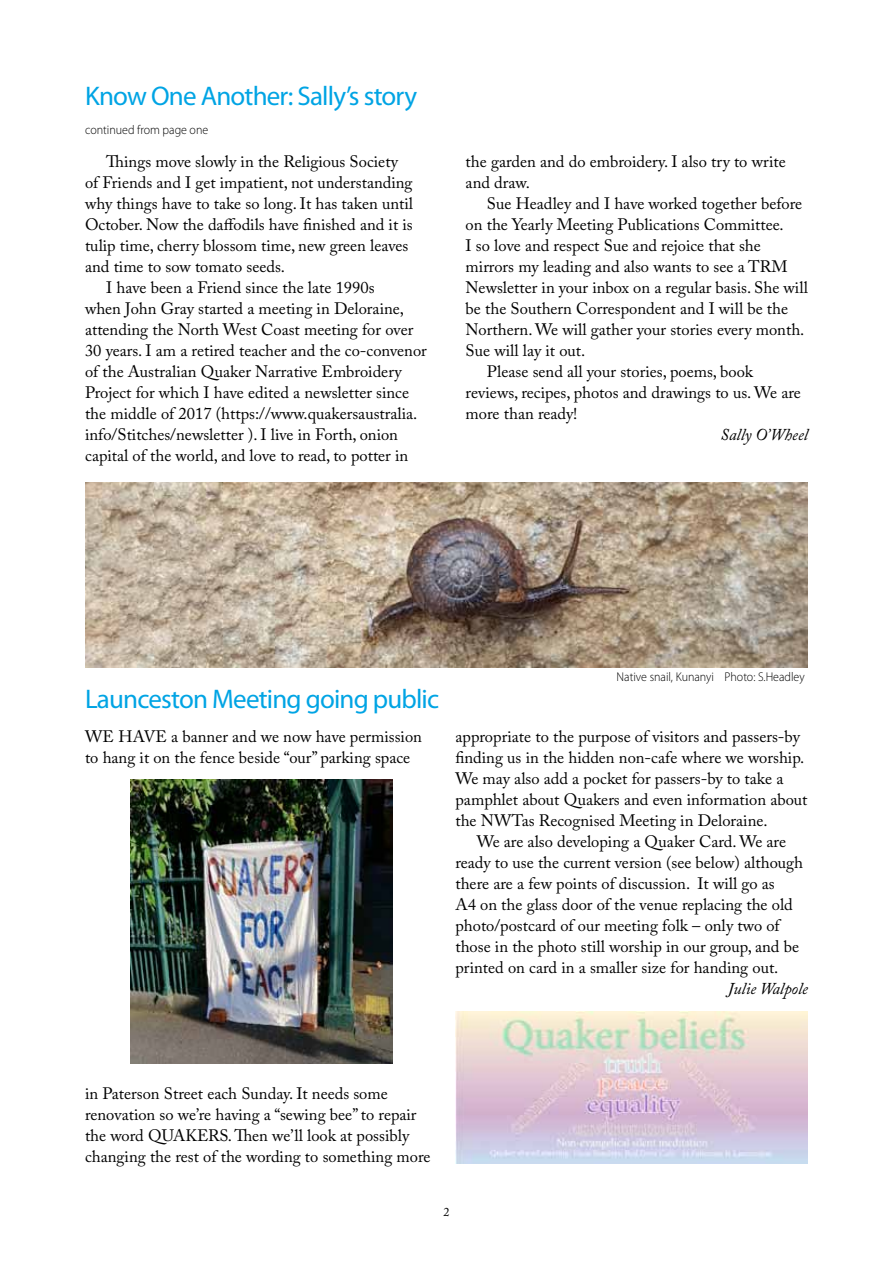
<style>
.page{position:relative;width:893px;height:1263px;background:#fff}
.page>*{position:absolute;margin:0;border:0;box-sizing:border-box;transform-origin:0 0}
.t1{font:27px "Myriad Pro";letter-spacing:-.03em;color:#00a4e4}
.t2{font:16.5px/21px "Adobe Caslon Pro";color:#000}
.t3{font:italic 16.5px "Adobe Caslon Pro";color:#000}
.t4{font:300 12.75px "Myriad Pro";color:#000;scale:.94 1}
.t5{font:12px "Adobe Caslon Pro";color:#000}
</style>
<div class="page">
<img style="left:85px;top:483px;width:723px;height:185px">
<img style="left:130px;top:780px;width:262px;height:284px">
<img style="left:455px;top:1011px;width:353px;height:152px">
<h1 class="t1" style="left:85px;top:80px;width:333px">Know One Another: Sally’s story</h1>
<p class="t4" style="left:85px;top:122px;width:133px">continued from page one</p>
<p class="t2" style="left:106px;top:150px;width:293px">Things move slowly in the Religious Society</p>
<p class="t2" style="left:85px;top:171px;width:329px">of Friends and I get impatient, not understanding</p>
<p class="t2" style="left:85px;top:192px;width:330px">why things have to take so long. It has taken until</p>
<p class="t2" style="left:85px;top:213px;width:329px">October. Now the daffodils have finished and it is</p>
<p class="t2" style="left:85px;top:234px;width:325px">tulip time, cherry blossom time, new green leaves</p>
<p class="t2" style="left:85px;top:255px;width:201px">and time to sow tomato seeds.</p>
<p class="t2" style="left:106px;top:276px;width:270px">I have been a Friend since the late 1990s</p>
<p class="t2" style="left:85px;top:297px;width:320px">when John Gray started a meeting in Deloraine,</p>
<p class="t2" style="left:85px;top:318px;width:330px">attending the North West Coast meeting for over</p>
<p class="t2" style="left:85px;top:339px;width:343px">30 years. I am a retired teacher and the co-convenor</p>
<p class="t2" style="left:85px;top:360px;width:318px">of the Australian Quaker Narrative Embroidery</p>
<p class="t2" style="left:85px;top:381px;width:326px">Project for which I have edited a newsletter since</p>
<p class="t2" style="left:85px;top:402px;width:334px">the middle of 2017 (https://www.quakersaustralia.</p>
<p class="t2" style="left:85px;top:423px;width:314px">info/Stitches/newsletter ). I live in Forth, onion</p>
<p class="t2" style="left:85px;top:444px;width:325px">capital of the world, and love to read, to potter in</p>
<p class="t2" style="left:466px;top:150px;width:322px">the garden and do embroidery. I also try to write and draw.</p>
<p class="t2" style="left:487px;top:192px;width:317px">Sue Headley and I have worked together before</p>
<p class="t2" style="left:466px;top:214px;width:320px">on the Yearly Meeting Publications Committee.</p>
<p class="t2" style="left:466px;top:235px;width:297px">I so love and respect Sue and rejoice that she</p>
<p class="t2" style="left:466px;top:256px;width:323px">mirrors my leading and also wants to see a TRM</p>
<p class="t2" style="left:466px;top:277px;width:344px">Newsletter in your inbox on a regular basis. She will</p>
<p class="t2" style="left:466px;top:298px;width:324px">be the Southern Correspondent and I will be the</p>
<p class="t2" style="left:466px;top:319px;width:340px">Northern. We will gather your stories every month.</p>
<p class="t2" style="left:466px;top:340px;width:121px">Sue will lay it out.</p>
<p class="t2" style="left:487px;top:361px;width:268px">Please send all your stories, poems, book</p>
<p class="t2" style="left:466px;top:382px;width:337px">reviews, recipes, photos and drawings to us. We are</p>
<p class="t2" style="left:466px;top:403px;width:113px">more than ready!</p>
<p class="t3" style="left:721px;top:424px;width:89px">Sally O’Wheel</p>
<h1 class="t1" style="left:85px;top:682px;width:356px">Launceston Meeting going public</h1>
<p class="t2" style="left:85px;top:726px;width:338px">We have a banner and we now have permission to hang it on the fence beside “our” parking space</p>
<p class="t4" style="left:617px;top:669px;width:202px">Native snail, Kunanyi Photo: S.Headley</p>
<p class="t2" style="left:455px;top:726px;width:353px">appropriate to the purpose of visitors and passers-by finding us in the hidden non-cafe where we worship.<br>We may also add a pocket for passers-by to take a pamphlet about Quakers and even information about the NWTas Recognised Meeting in Deloraine.</p>
<p class="t2" style="left:455px;top:831px;width:349px;text-indent:21px">We are also developing a Quaker Card. We are ready to use the current version (see below) although there are a few points of discussion. It will go as<br>A4 on the glass door of the venue replacing the old photo/postcard of our meeting folk – only two of those in the photo still worship in our group, and be printed on card in a smaller size for handing out.</p>
<p class="t3" style="left:728px;top:979px;width:82px">Julie Walpole</p>
<p class="t2" style="left:85px;top:1083px;width:347px">in Paterson Street each Sunday. It needs some renovation so we’re having a “sewing bee” to repair the word QUAKERS. Then we’ll look at possibly changing the rest of the wording to something more</p>
<p class="t5" style="left:443px;top:1205px;width:7px">2</p>
</div>
